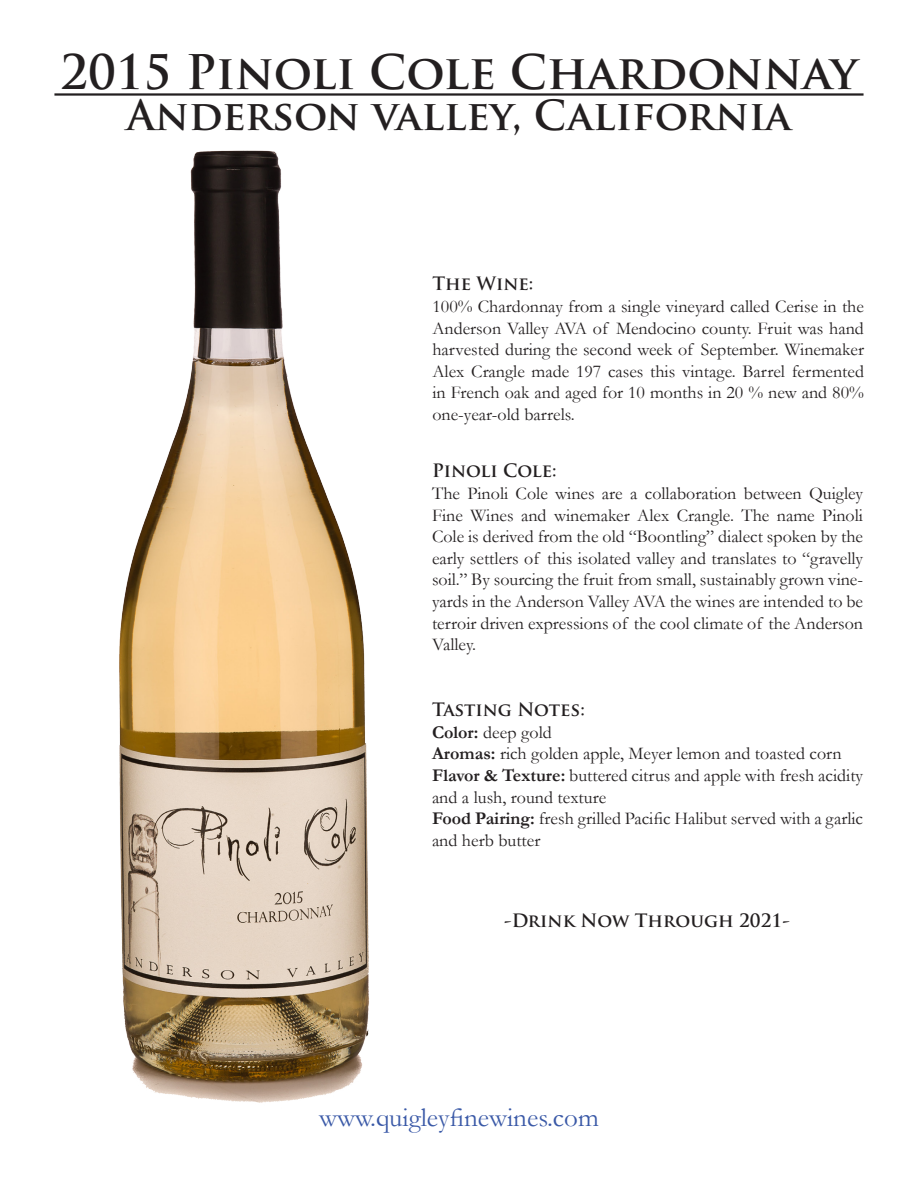
<style>
.page{position:relative;width:918px;height:1188px;background:#fff}
.page>*{position:absolute;margin:0;border:0;box-sizing:border-box;transform-origin:0 0}
.t1{font:700 46.5px "Trajan Pro";color:#231f20}
.t2{font:700 40.5px "Trajan Pro";color:#231f20}
.t3{font:27px "Garamond";color:#3a59a7}
.t4{font:18px/21.6px "Garamond";color:#231f20;text-align:justify}
.t5{font:700 18px "Trajan Pro";color:#231f20}
.s1{font-weight:700}
</style>
<div class="page">
<hr style="left:54px;top:93px;width:810px;height:3px;background:#231f20">
<img style="left:61px;top:93px;width:371px;height:1010px">
<p class="t1" style="left:60px;top:43px;width:799px">2015 Pinoli Cole Chardonnay</p>
<p class="t2" style="left:127px;top:90px;width:666px">Anderson valley, California</p>
<p class="t5" style="left:432px;top:273px;width:103px">The Wine:</p>
<p class="t4" style="left:432px;top:295px;width:433px">100% Chardonnay from a single vineyard called Cerise in the Anderson Valley AVA of Mendocino county. Fruit was hand harvested during the second week of September. Winemaker Alex Crangle made 197 cases this vintage. Barrel fermented in French oak and aged for 10 months in 20 % new and 80% one-year-old barrels.</p>
<p class="t5" style="left:432px;top:460px;width:126px">Pinoli Cole:</p>
<p class="t4" style="left:432px;top:482px;width:433px">The Pinoli Cole wines are a collaboration between Quigley Fine Wines and winemaker Alex Crangle. The name Pinoli Cole is derived from the old “Boontling” dialect spoken by the early settlers of this isolated valley and translates to “gravelly soil.” By sourcing the fruit from small, sustainably grown vine&shy;yards in the Anderson Valley AVA the wines are intended to be terroir driven expressions of the cool climate of the Anderson Valley.</p>
<p class="t5" style="left:432px;top:698px;width:154px">Tasting Notes:</p>
<p class="t4" style="left:432px;top:721px;width:121px"><span class="s1">Color:</span> deep gold</p>
<p class="t4" style="left:432px;top:743px;width:411px"><span class="s1">Aromas:</span> rich golden apple, Meyer lemon and toasted corn</p>
<p class="t4" style="left:432px;top:764px;width:433px"><span class="s1">Flavor &amp; Texture:</span> buttered citrus and apple with fresh acidity and a lush, round texture</p>
<p class="t4" style="left:432px;top:807px;width:433px"><span class="s1">Food Pairing:</span> fresh grilled Pacific Halibut served with a garlic and herb butter</p>
<p class="t5" style="left:504px;top:910px;width:287px">-Drink Now Through 2021-</p>
<p class="t3" style="left:319px;top:1101px;width:281px">www.quigleyfinewines.com</p>
</div>
